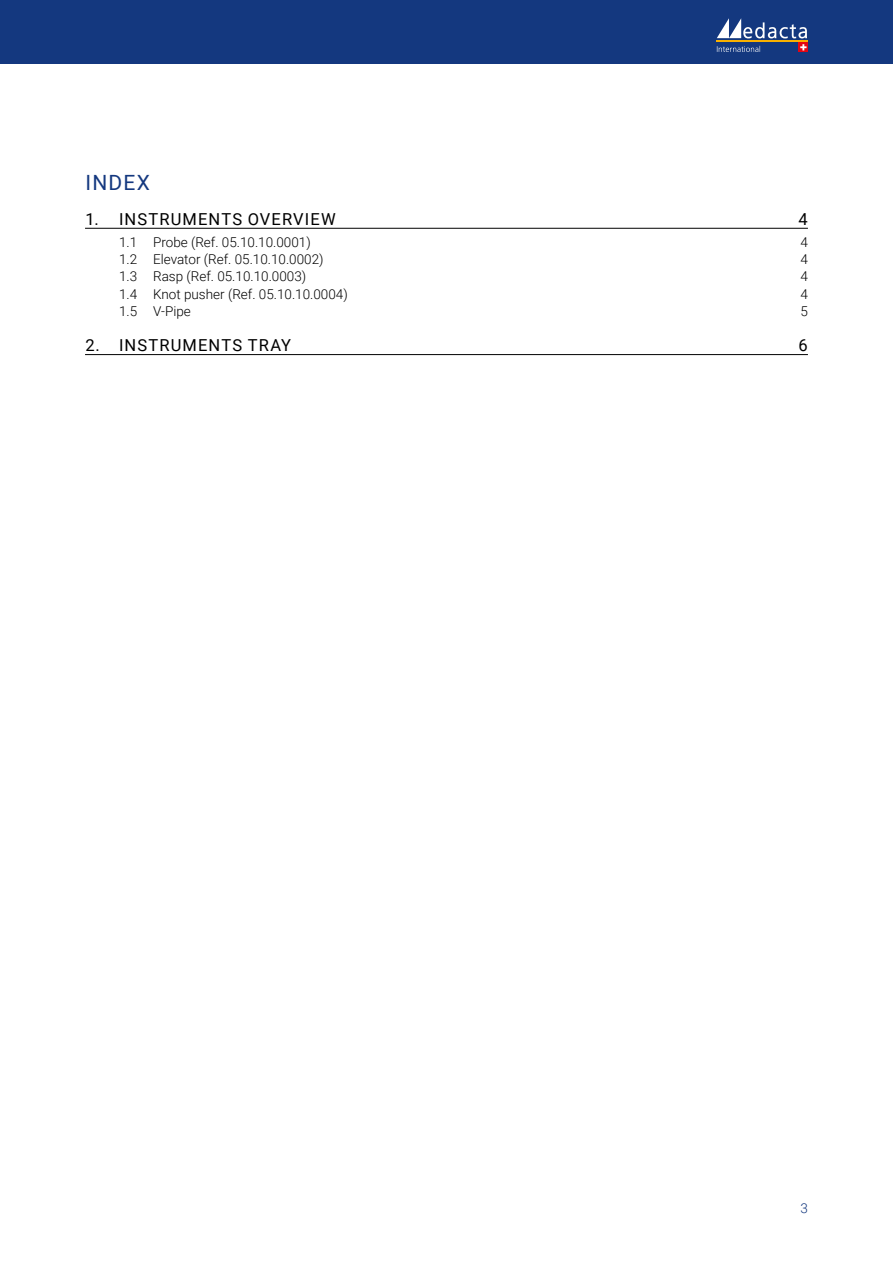
<style>
.page{position:relative;width:893px;height:1263px;background:#fff}
.page>*{position:absolute;margin:0;border:0;box-sizing:border-box;transform-origin:0 0}
.t1{font:21px "Roboto";letter-spacing:.06em;color:#14387f}
.t2{font:16.5px "Roboto";letter-spacing:.07em;color:#000}
.t3{font:300 13.5px "Roboto";color:#000}
.t4{font:300 13.5px "Roboto";color:#14387f}
</style>
<div class="page">
<div style="left:0;top:0;width:893px;height:64px;background:#14387f"></div>
<hr style="left:716px;top:40px;width:92px;height:1px;background:#f9b000">
<svg style="left:717px;top:18px;width:90px;height:20px"></svg>
<svg style="left:799px;top:43px;width:9px;height:9px"></svg>
<svg style="left:800px;top:44px;width:6px;height:6px"></svg>
<svg style="left:717px;top:46px;width:43px;height:6px"></svg>
<hr style="left:85px;top:228px;width:723px;height:1px;background:#000">
<hr style="left:85px;top:354px;width:723px;height:1px;background:#000">
<h1 class="t1" style="left:85px;top:168px;width:66px">INDEX</h1>
<p class="t2" style="left:85px;top:207px;width:252px">1. INSTRUMENTS OVERVIEW</p>
<p class="t2" style="left:798px;top:207px;width:11px">4</p>
<p class="t3" style="left:119px;top:232px;width:193px">1.1 Probe (Ref. 05.10.10.0001)</p>
<p class="t3" style="left:800px;top:232px;width:9px">4</p>
<p class="t3" style="left:119px;top:250px;width:206px">1.2 Elevator (Ref. 05.10.10.0002)</p>
<p class="t3" style="left:800px;top:250px;width:9px">4</p>
<p class="t3" style="left:119px;top:267px;width:189px">1.3 Rasp (Ref. 05.10.10.0003)</p>
<p class="t3" style="left:800px;top:267px;width:9px">4</p>
<p class="t3" style="left:119px;top:285px;width:230px">1.4 Knot pusher (Ref. 05.10.10.0004)</p>
<p class="t3" style="left:800px;top:285px;width:9px">4</p>
<p class="t3" style="left:119px;top:302px;width:73px">1.5 V-Pipe</p>
<p class="t3" style="left:800px;top:302px;width:9px">5</p>
<p class="t2" style="left:85px;top:334px;width:207px">2. INSTRUMENTS TRAY</p>
<p class="t2" style="left:798px;top:334px;width:11px">6</p>
<p class="t4" style="left:800px;top:1198px;width:9px">3</p>
</div>
